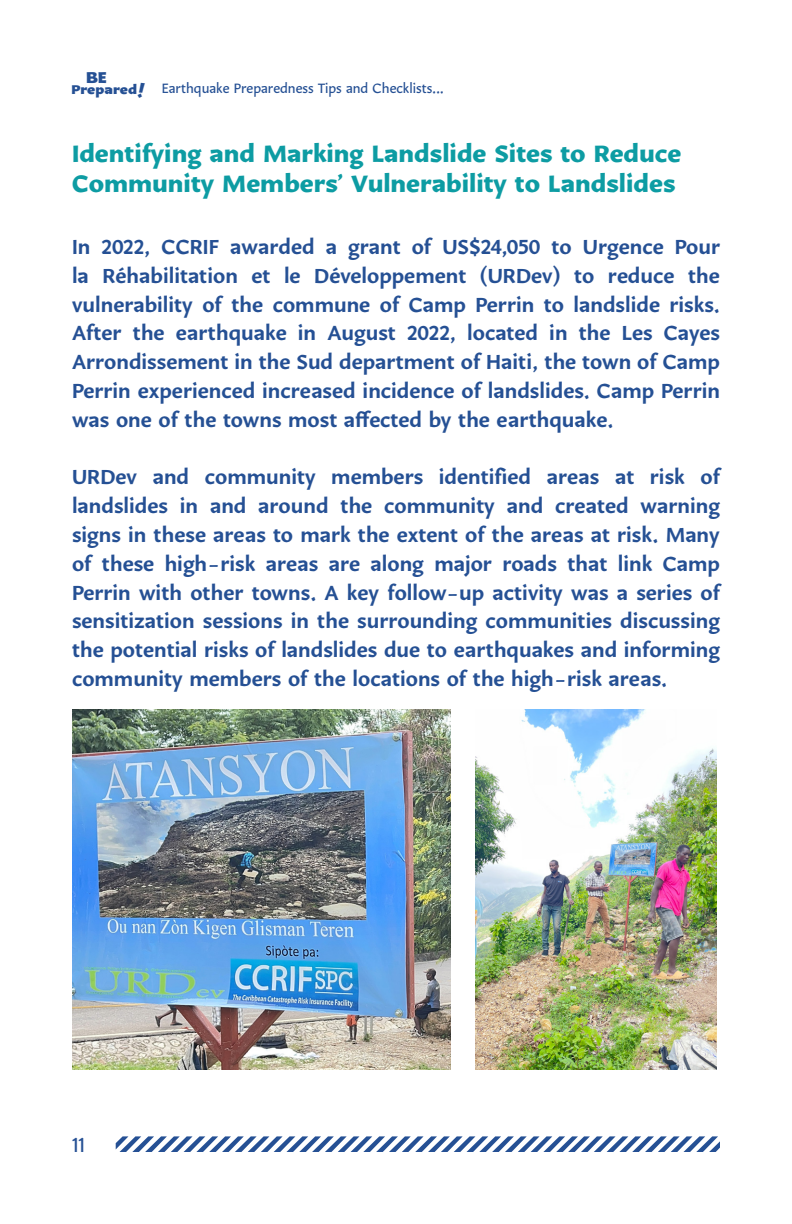
<style>
.page{position:relative;width:792px;height:1224px;background:#fff}
.page>*{position:absolute;margin:0;border:0;box-sizing:border-box;transform-origin:0 0}
.t1{font:700 28px/30px "Karol Sans";color:#0d9ca3}
.t2{font:600 24px/28.8px "Karol Sans";color:#255094;text-align:justify}
.t3{font:24px "Karol Sans";color:#255094}
.t4{font:900 18.6px "Karol Sans";color:#255094;scale:1.09 1}
.t5{font:16px "Karol Sans";color:#255094}
.t6{font:900 14.8px "Karol Sans";color:#255094;scale:1.09 1}
</style>
<div class="page">
<img style="left:72px;top:710px;width:379px;height:360px">
<img style="left:475px;top:710px;width:241px;height:360px">
<svg style="left:116px;top:1136px;width:604px;height:16px"></svg>
<p class="t4" style="left:86px;top:64px;width:21px">BE</p>
<p class="t6" style="left:71px;top:79px;width:62px">Prepared</p>
<p class="t5" style="left:162px;top:78px;width:284px">Earthquake Preparedness Tips and Checklists...</p>
<p class="t1" style="left:72px;top:137px;width:611px">Identifying and Marking Landslide Sites to Reduce<br>Community Members’ Vulnerability to Landslides</p>
<p class="t2" style="left:72px;top:231px;width:650px">In 2022, CCRIF awarded a grant of US$24,050 to Urgence Pour la Réhabilitation et le Développement (URDev) to reduce the vulnerability of the commune of Camp Perrin to landslide risks.<br>After the earthquake in August 2022, located in the Les Cayes Arrondissement in the Sud department of Haiti, the town of Camp Perrin experienced increased incidence of landslides. Camp Perrin was one of the towns most affected by the earthquake.</p>
<p class="t2" style="left:72px;top:462px;width:650px">URDev and community members identified areas at risk of landslides in and around the community and created warning signs in these areas to mark the extent of the areas at risk. Many of these high-risk areas are along major roads that link Camp Perrin with other towns. A key follow-up activity was a series of sensitization sessions in the surrounding communities discussing the potential risks of landslides due to earthquakes and informing community members of the locations of the high-risk areas.</p>
<p class="t3" style="left:72px;top:1129px;width:15px">11</p>
</div>
